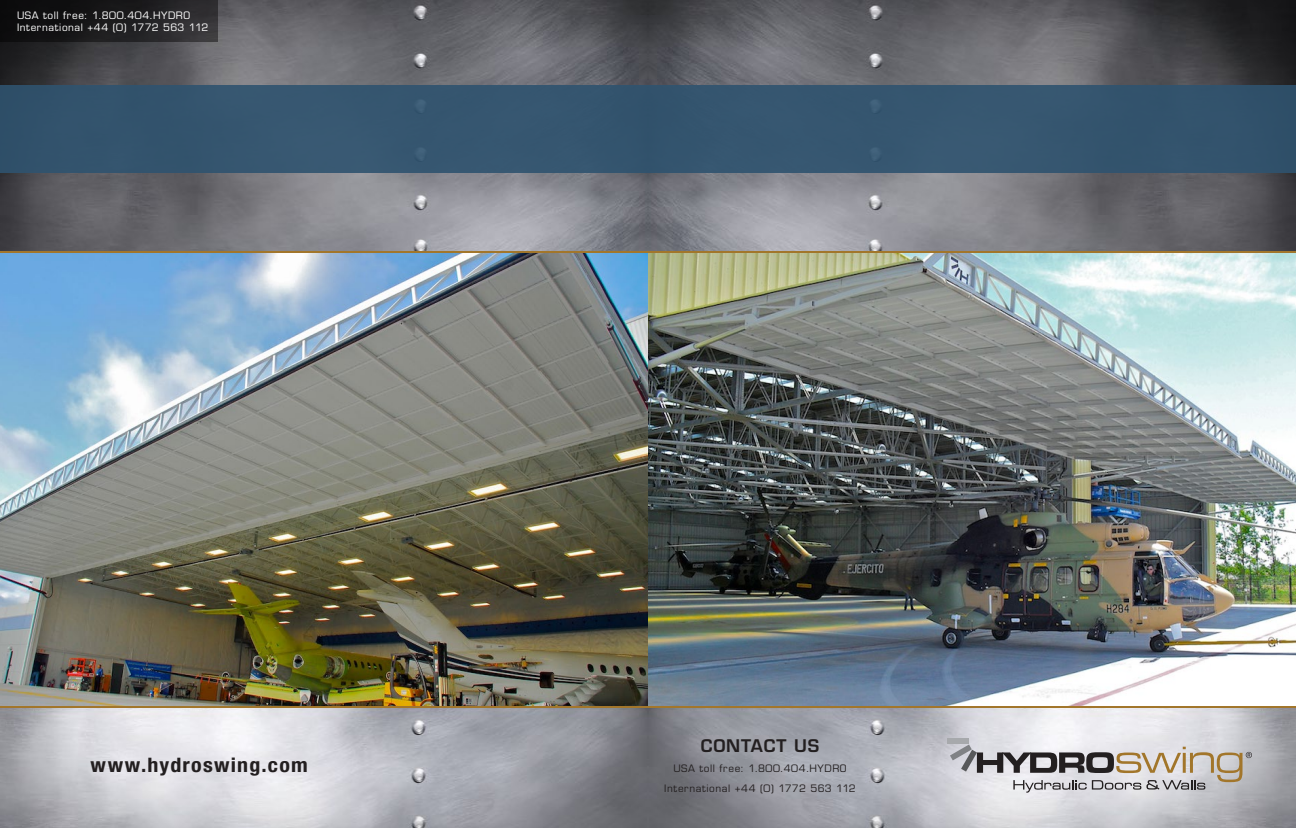
<style>
.page{position:relative;width:1296px;height:828px;background:#fff}
.page>*{position:absolute;margin:0;border:0;box-sizing:border-box;transform-origin:0 0}
.t1{font:700 condensed 20px "Helvetica Neue LT Std";letter-spacing:.055em;color:#231f20;scale:1.1 1}
.t2{font:600 17px "Eurostile LT Std";letter-spacing:.045em;color:#231f20}
.t3{font:10px/20px "Eurostile LT Std";letter-spacing:.055em;color:#231f20;text-align:center}
.t4{font:10px/12px "Eurostile LT Std";letter-spacing:.055em;color:#fff}
</style>
<div class="page">
<img style="left:0;top:0;width:1296px;height:828px">
<div style="left:947px;top:739px;width:22px;height:5px;background:#a7a9ac"></div>
<svg style="left:950px;top:745px;width:302px;height:48px"></svg>
<img style="left:0;top:253px;width:1296px;height:453px">
<hr style="left:0;top:251px;width:1296px;height:2px;background:#a2762b">
<hr style="left:0;top:706px;width:1296px;height:2px;background:#a2762b">
<div style="left:0;top:0;width:218px;height:42px;background:linear-gradient(to right,#060607,#343336)"></div>
<div style="left:0;top:85px;width:1296px;height:88px;background:#2f536f"></div>
<p class="t4" style="left:17px;top:9px;width:193px">USA toll free: 1.800.404.HYDRO<br>International +44 (0) 1772 563 112</p>
<h1 class="t1" style="left:91px;top:753px;width:199px">www.hydroswing.com</h1>
<h2 class="t2" style="left:701px;top:735px;width:120px">CONTACT US</h2>
<p class="t3" style="left:664px;top:759px;width:193px">USA toll free: 1.800.404.HYDRO<br>International +44 (0) 1772 563 112</p>
</div>
